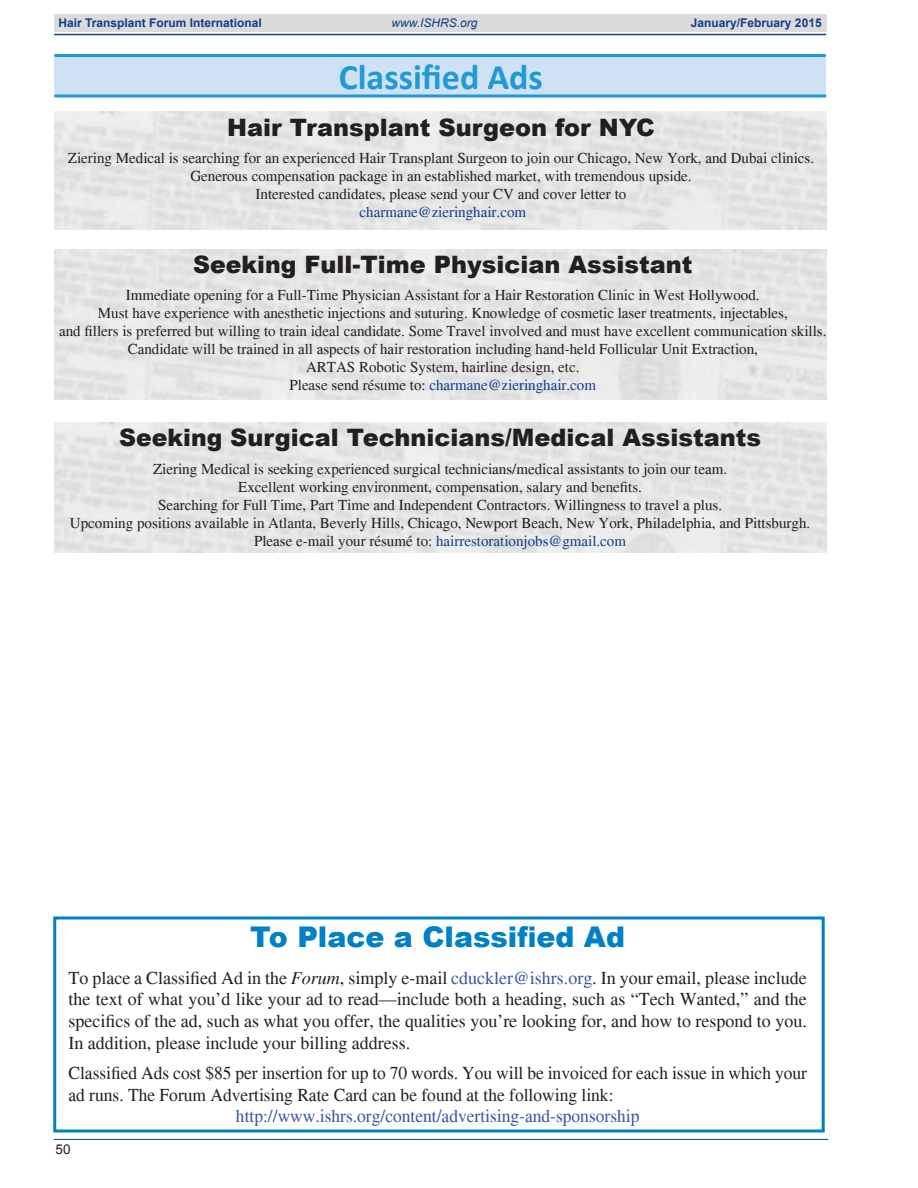
<style>
.page{position:relative;width:918px;height:1188px;background:#fff}
.page>*{position:absolute;margin:0;border:0;box-sizing:border-box;transform-origin:0 0}
.t1{font:700 36px "Calibri";color:#209ad6}
.t2{font:900 28.5px "Arial";color:#0080c5}
.Body_text{font:900 24px "Arial";color:#231f20}
.Body_no_Indent{font:900 24px "Arial";color:#231f20}
.t3{font:18px/21.6px "Times";color:#231f20;text-align:justify}
.t4{font:18px "Times";color:#3853a3}
.Body_no_Indent-2{font:15px/18px "Times";color:#231f20;text-align:center}
.Body_no_Indent-3{font:15px "Times";color:#103d8c}
.t5{font:13.5px "Arial";color:#231f20}
.t6{font:700 12px "Arial";color:#103d8c}
.t7{font:italic 12px "Arial";color:#103d8c}
.s1{color:#231f20}
.s2{font-style:italic}
.s3{color:#3853a3}
</style>
<div class="page">
<div style="left:54px;top:14px;width:773px;height:18px;background:#dcdbda"></div>
<hr style="left:54px;top:34px;width:772px;height:1px;background:#103d8c">
<hr style="left:54px;top:1139px;width:774px;height:1px;background:#103d8c">
<div style="left:54px;top:54px;width:772px;height:40px;background:#cfe2f4"></div>
<hr style="left:56px;top:54px;width:769px;height:3px;background:#209ad6">
<svg style="left:56px;top:94px;width:769px;height:4px;background:#51afde"></svg>
<div style="left:53px;top:916px;width:772px;height:216px;border:3px solid #0080c5"></div>
<p class="t6" style="left:58px;top:15px;width:205px">Hair Transplant Forum International</p>
<p class="t7" style="left:392px;top:15px;width:88px">www.ISHRS.org</p>
<p class="t6" style="left:691px;top:15px;width:132px">January/February 2015</p>
<p class="t1" style="left:339px;top:54px;width:206px">Classified Ads</p>
<p class="Body_no_Indent" style="left:227px;top:110px;width:429px">Hair Transplant Surgeon for NYC</p>
<p class="Body_no_Indent-2" style="left:68px;top:149px;width:748px">Ziering Medical is searching for an experienced Hair Transplant Surgeon to join our Chicago, New York, and Dubai clinics.</p>
<p class="Body_no_Indent-2" style="left:190px;top:167px;width:503px">Generous compensation package in an established market, with tremendous upside.</p>
<p class="Body_no_Indent-2" style="left:256px;top:185px;width:372px">Interested candidates, please send your CV and cover letter to</p>
<p class="Body_no_Indent-3" style="left:360px;top:204px;width:168px">charmane@zieringhair.com</p>
<p class="Body_text" style="left:193px;top:247px;width:501px">Seeking Full-Time Physician Assistant</p>
<p class="Body_no_Indent-2" style="left:126px;top:286px;width:635px">Immediate opening for a Full-Time Physician Assistant for a Hair Restoration Clinic in West Hollywood.</p>
<p class="Body_no_Indent-2" style="left:98px;top:304px;width:691px">Must have experience with anesthetic injections and suturing. Knowledge of cosmetic laser treatments, injectables,</p>
<p class="Body_no_Indent-2" style="left:59px;top:322px;width:769px">and fillers is preferred but willing to train ideal candidate. Some Travel involved and must have excellent communication skills.<br>Candidate will be trained in all aspects of hair restoration including hand-held Follicular Unit Extraction,</p>
<p class="Body_no_Indent-2" style="left:306px;top:358px;width:275px">ARTAS Robotic System, hairline design, etc.</p>
<p class="Body_no_Indent-3" style="left:289px;top:376px;width:308px"><span class="s1">Please send résume to:</span> charmane@zieringhair.com</p>
<p class="Body_text" style="left:119px;top:420px;width:643px">Seeking Surgical Technicians/Medical Assistants</p>
<p class="Body_no_Indent-2" style="left:153px;top:460px;width:576px">Ziering Medical is seeking experienced surgical technicians/medical assistants to join our team.</p>
<p class="Body_no_Indent-2" style="left:238px;top:478px;width:405px">Excellent working environment, compensation, salary and benefits.</p>
<p class="Body_no_Indent-2" style="left:158px;top:496px;width:566px">Searching for Full Time, Part Time and Independent Contractors. Willingness to travel a plus.</p>
<p class="Body_no_Indent-2" style="left:70px;top:514px;width:742px">Upcoming positions available in Atlanta, Beverly Hills, Chicago, Newport Beach, New York, Philadelphia, and Pittsburgh.</p>
<p class="Body_no_Indent-3" style="left:254px;top:532px;width:374px"><span class="s1">Please e-mail your résumé to:</span> hairrestorationjobs@gmail.com</p>
<p class="t2" style="left:250px;top:916px;width:376px">To Place a Classified Ad</p>
<p class="t3" style="left:68px;top:967px;width:740px">To place a Classified Ad in the <span class="s2">Forum</span>, simply e-mail <span class="s3">cduckler@ishrs.org</span>. In your email, please include the text of what you’d like your ad to read—include both a heading, such as “Tech Wanted,” and the specifics of the ad, such as what you offer, the qualities you’re looking for, and how to respond to you.<br>In addition, please include your billing address.</p>
<p class="t3" style="left:68px;top:1062px;width:740px">Classified Ads cost $85 per insertion for up to 70 words. You will be invoiced for each issue in which your ad runs. The Forum Advertising Rate Card can be found at the following link:</p>
<p class="t4" style="left:236px;top:1106px;width:405px">http://www.ishrs.org/content/advertising-and-sponsorship</p>
<p class="t5" style="left:56px;top:1140px;width:17px">50</p>
</div>
